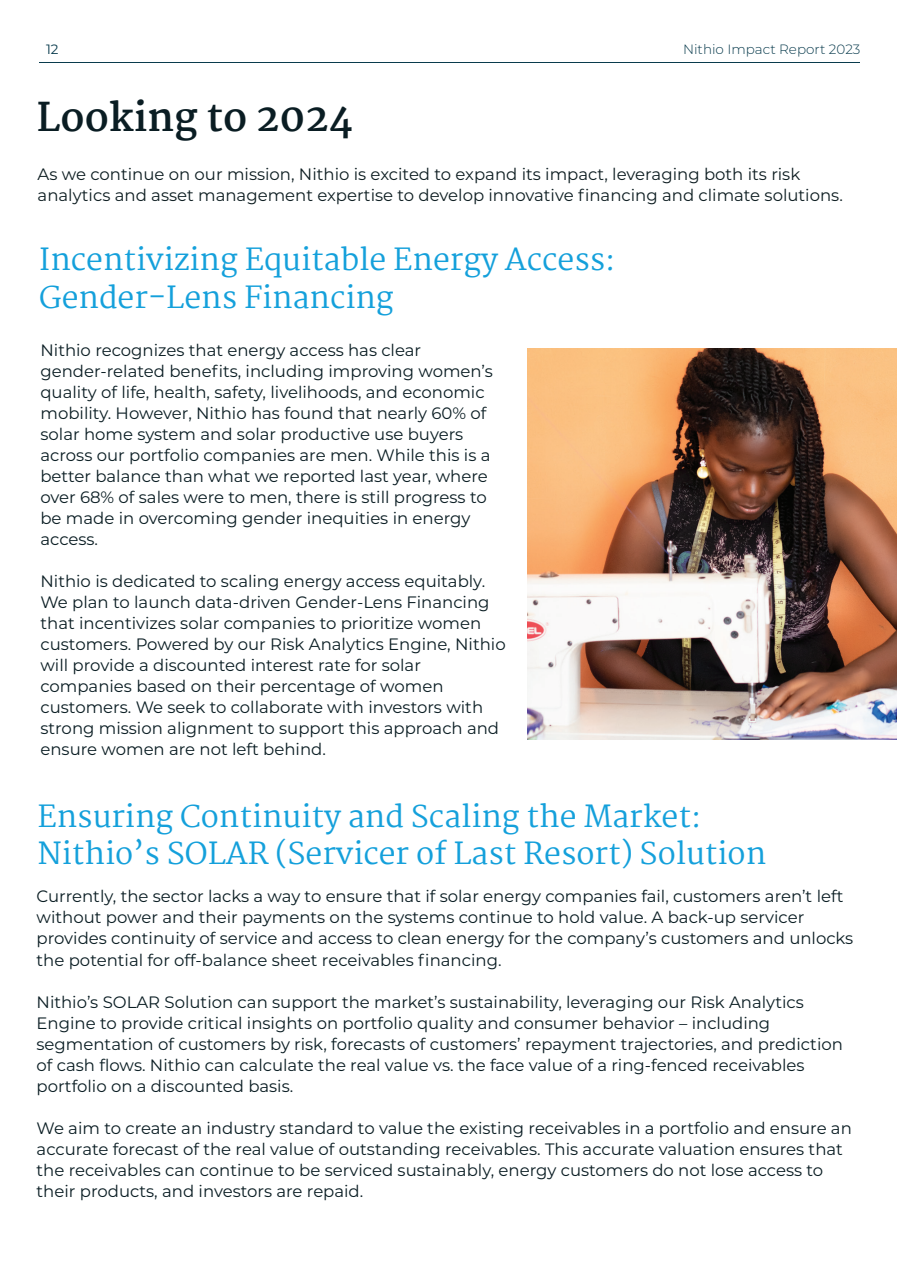
<style>
.page{position:relative;width:897px;height:1264px;background:#fff}
.page>*{position:absolute;margin:0;border:0;box-sizing:border-box;transform-origin:0 0}
.t1{font:700 39px "Martel";color:#0a1d23}
.t2{font:30px/37.5px "Martel";color:#14a0db}
.t3{font:16.5px/21px "Montserrat";color:#0a1d23}
.t4{font:16.5px/21px "Montserrat";color:#0d1d21}
.t5{font:300 13.5px "Montserrat";color:#093b4d}
.t6{font:13.5px "Montserrat";color:#093b4d}
</style>
<div class="page">
<img style="left:527px;top:348px;width:369px;height:391px">
<hr style="left:896px;top:0;width:1px;height:1264px;background:#093b4d">
<hr style="left:39px;top:63px;width:820px;height:1px;background:#093b4d">
<p class="t6" style="left:46px;top:40px;width:14px">12</p>
<p class="t5" style="left:683px;top:40px;width:179px">Nithio Impact Report 2023</p>
<h1 class="t1" style="left:37px;top:94px;width:318px">Looking to 2024</h1>
<p class="t4" style="left:38px;top:163px;width:806px">As we continue on our mission, Nithio is excited to expand its impact, leveraging both its risk analytics and asset management expertise to develop innovative financing and climate solutions.</p>
<h2 class="t2" style="left:39px;top:241px;width:577px">Incentivizing Equitable Energy Access:<br>Gender-Lens Financing</h2>
<p class="t3" style="left:40px;top:339px;width:454px">Nithio recognizes that energy access has clear gender-related benefits, including improving women’s quality of life, health, safety, livelihoods, and economic mobility. However, Nithio has found that nearly 60% of solar home system and solar productive use buyers across our portfolio companies are men. While this is a better balance than what we reported last year, where over 68% of sales were to men, there is still progress to be made in overcoming gender inequities in energy access.</p>
<p class="t3" style="left:40px;top:570px;width:466px">Nithio is dedicated to scaling energy access equitably.<br>We plan to launch data-driven Gender-Lens Financing that incentivizes solar companies to prioritize women customers. Powered by our Risk Analytics Engine, Nithio will provide a discounted interest rate for solar companies based on their percentage of women customers. We seek to collaborate with investors with strong mission alignment to support this approach and ensure women are not left behind.</p>
<h2 class="t2" style="left:37px;top:798px;width:730px">Ensuring Continuity and Scaling the Market:<br>Nithio’s SOLAR (Servicer of Last Resort) Solution</h2>
<p class="t3" style="left:37px;top:885px;width:818px">Currently, the sector lacks a way to ensure that if solar energy companies fail, customers aren’t left without power and their payments on the systems continue to hold value. A back-up servicer provides continuity of service and access to clean energy for the company’s customers and unlocks the potential for off-balance sheet receivables financing.</p>
<p class="t3" style="left:37px;top:990px;width:807px">Nithio’s SOLAR Solution can support the market’s sustainability, leveraging our Risk Analytics Engine to provide critical insights on portfolio quality and consumer behavior – including segmentation of customers by risk, forecasts of customers’ repayment trajectories, and prediction of cash flows. Nithio can calculate the real value vs. the face value of a ring-fenced receivables portfolio on a discounted basis.</p>
<p class="t3" style="left:37px;top:1116px;width:816px">We aim to create an industry standard to value the existing receivables in a portfolio and ensure an accurate forecast of the real value of outstanding receivables. This accurate valuation ensures that the receivables can continue to be serviced sustainably, energy customers do not lose access to their products, and investors are repaid.</p>
</div>
